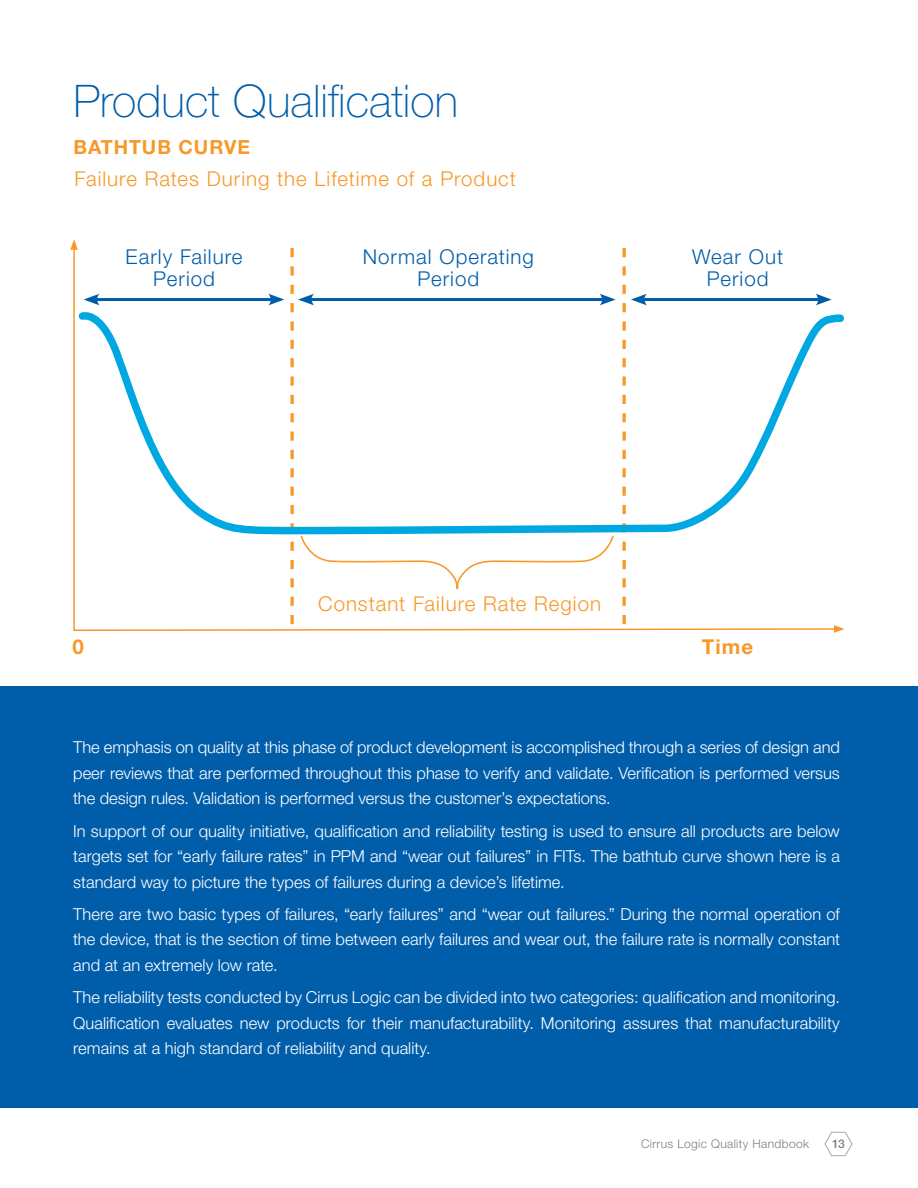
<style>
.page{position:relative;width:918px;height:1188px;background:#fff}
.page>*{position:absolute;margin:0;border:0;box-sizing:border-box;transform-origin:0 0}
.t1{font:100 45px "Helvetica Neue";color:#005daa}
.t2{font:300 20.55px "Helvetica Neue";letter-spacing:.045em;color:#f89828}
.t3{font:300 20.55px/22px "Helvetica Neue";letter-spacing:.05em;color:#005daa;text-align:center}
.t4{font:700 20.55px "Helvetica Neue";color:#f89828}
.t5{font:700 19.5px "Helvetica Neue";letter-spacing:.045em;color:#f89828}
.t6{font:300 16.5px/25.5px "Helvetica Neue";color:#fff;text-align:justify}
.t7{font:300 12px "Helvetica Neue";letter-spacing:.03em;color:#7c7e81}
.t8{font:500 12px "Helvetica Neue";color:#7c7e81}
</style>
<div class="page">
<svg style="left:824px;top:1131px;width:29px;height:26px"></svg>
<div style="left:0;top:687px;width:918px;height:421px;background:#005daa"></div>
<svg style="left:73px;top:250px;width:761px;height:381px"></svg>
<svg style="left:834px;top:625px;width:11px;height:8px"></svg>
<svg style="left:70px;top:239px;width:8px;height:11px"></svg>
<hr style="left:94px;top:298px;width:180px;height:3px;background:#005daa">
<svg style="left:84px;top:294px;width:16px;height:11px"></svg>
<svg style="left:268px;top:294px;width:16px;height:11px"></svg>
<hr style="left:641px;top:298px;width:180px;height:3px;background:#005daa">
<svg style="left:622px;top:248px;width:25px;height:376px"></svg>
<svg style="left:816px;top:294px;width:16px;height:11px"></svg>
<svg style="left:75px;top:308px;width:769px;height:234px"></svg>
<svg style="left:290px;top:248px;width:326px;height:376px"></svg>
<h1 class="t1" style="left:73px;top:75px;width:386px">Product Qualification</h1>
<p class="t5" style="left:73px;top:135px;width:178px">BATHTUB CURVE</p>
<p class="t2" style="left:75px;top:166px;width:443px">Failure Rates During the Lifetime of a Product</p>
<p class="t3" style="left:126px;top:245px;width:118px">Early Failure<br>Period</p>
<p class="t3" style="left:692px;top:245px;width:92px">Wear Out<br>Period</p>
<p class="t3" style="left:363px;top:245px;width:173px">Normal Operating<br>Period</p>
<p class="t2" style="left:318px;top:592px;width:284px">Constant Failure Rate Region</p>
<p class="t4" style="left:72px;top:634px;width:13px">0</p>
<p class="t4" style="left:702px;top:634px;width:53px">Time</p>
<p class="t6" style="left:73px;top:734px;width:768px">The emphasis on quality at this phase of product development is accomplished through a series of design and peer reviews that are performed throughout this phase to verify and validate. Verification is performed versus the design rules. Validation is performed versus the customer’s expectations.</p>
<p class="t6" style="left:73px;top:818px;width:768px">In support of our quality initiative, qualification and reliability testing is used to ensure all products are below targets set for “early failure rates” in PPM and “wear out failures” in FITs. The bathtub curve shown here is a standard way to picture the types of failures during a device’s lifetime.</p>
<p class="t6" style="left:73px;top:901px;width:768px">There are two basic types of failures, “early failures” and “wear out failures.” During the normal operation of the device, that is the section of time between early failures and wear out, the failure rate is normally constant and at an extremely low rate.</p>
<p class="t6" style="left:73px;top:984px;width:768px">The reliability tests conducted by Cirrus Logic can be divided into two categories: qualification and monitoring.<br>Qualification evaluates new products for their manufacturability. Monitoring assures that manufacturability remains at a high standard of reliability and quality.</p>
<p class="t7" style="left:641px;top:1136px;width:170px">Cirrus Logic Quality Handbook</p>
<p class="t8" style="left:832px;top:1136px;width:14px">13</p>
</div>
